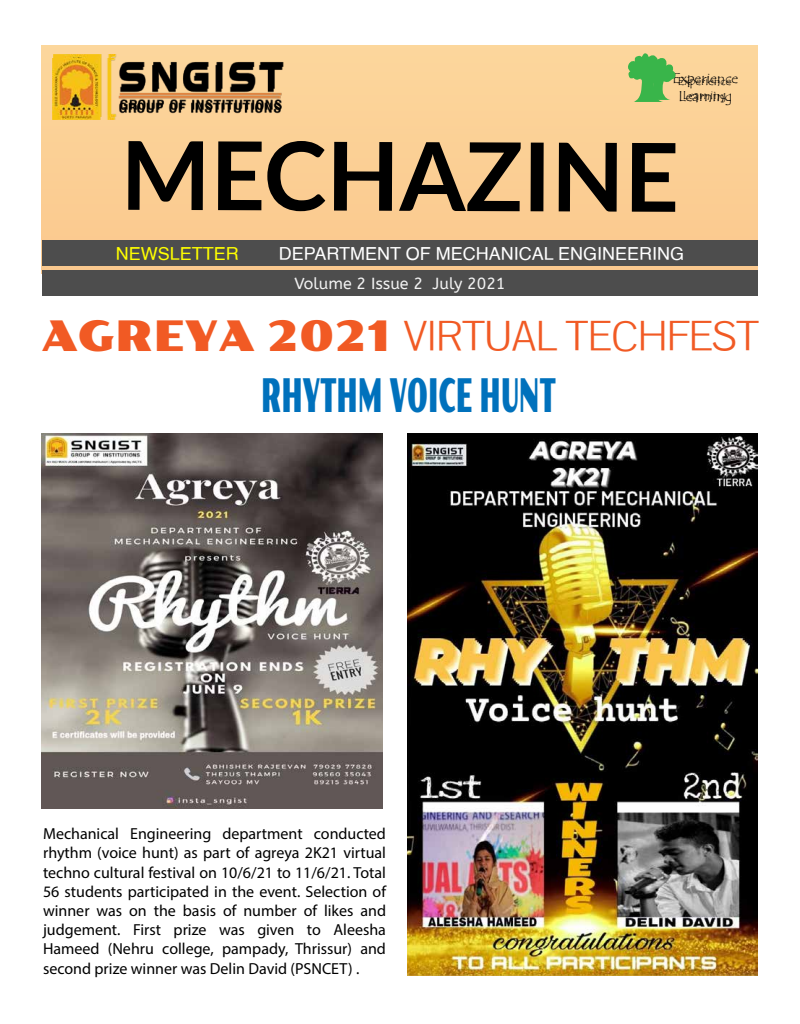
<style>
.page{position:relative;width:800px;height:1024px;background:#fff}
.page>*{position:absolute;margin:0;border:0;box-sizing:border-box;transform-origin:0 0}
.t1{font:700 95px "Lato";letter-spacing:-.005em;color:#000}
.t2{font:46.5px "Poller One";color:#0071bc;scale:.48 1}
.t3{font:41.1px "Pontano Sans";color:#f15a24}
.t4{font:18px "Helvetica";color:#fff}
.t5{font:18px "Helvetica";color:#ff0}
.t6{font:16px/19.2px "Myriad Pro";color:#000;text-align:justify}
.t7{font:16px "A Bee Zee";color:#f2f2f2}
.t8{font:14.8px/17.7px "Tempus Sans ITC";color:#000;text-align:center}
.t9{font:11.9px/14.3px "Tempus Sans ITC";color:#000;text-align:center}
.s1{font-family:"Poller One";font-size:42.2px}
</style>
<div class="page">
<div style="left:41px;top:45px;width:717px;height:229px;background:#fbd095"></div>
<div style="left:42px;top:240px;width:716px;height:26px;background:#4d4d4d"></div>
<div style="left:42px;top:270px;width:716px;height:26px;background:#4d4d4d"></div>
<img style="left:53px;top:55px;width:63px;height:3px">
<img style="left:41px;top:433px;width:342px;height:376px">
<img style="left:407px;top:433px;width:350px;height:543px">
<img style="left:52px;top:58px;width:232px;height:62px">
<svg style="left:628px;top:53px;width:48px;height:49px"></svg>
<p class="t8" style="left:672px;top:70px;width:67px">Experience<br>Learning</p>
<h1 class="t1" style="left:121px;top:106px;width:560px">MECHAZINE</h1>
<p class="t9" style="left:678px;top:74px;width:55px">Experience<br>Learning</p>
<p class="t5" style="left:116px;top:240px;width:125px">NEWSLETTER</p>
<p class="t4" style="left:279px;top:240px;width:407px">DEPARTMENT OF MECHANICAL ENGINEERING</p>
<p class="t7" style="left:294px;top:274px;width:213px">Volume 2 Issue 2 July 2021</p>
<h3 class="t3" style="left:41px;top:311px;width:719px"><span class="s1">AGREYA 2021</span> VIRTUAL TECHFEST</h3>
<h2 class="t2" style="left:261px;top:369px;width:615px">RHYTHM VOICE HUNT</h2>
<p class="t6" style="left:43px;top:824px;width:344px">Mechanical Engineering department conducted rhythm (voice hunt) as part of agreya 2K21 virtual techno cultural festival on 10/6/21 to 11/6/21. Total 56 students participated in the event. Selection of winner was on the basis of number of likes and judgement. First prize was given to Aleesha Hameed (Nehru college, pampady, Thrissur) and second prize winner was Delin David (PSNCET) .</p>
</div>
